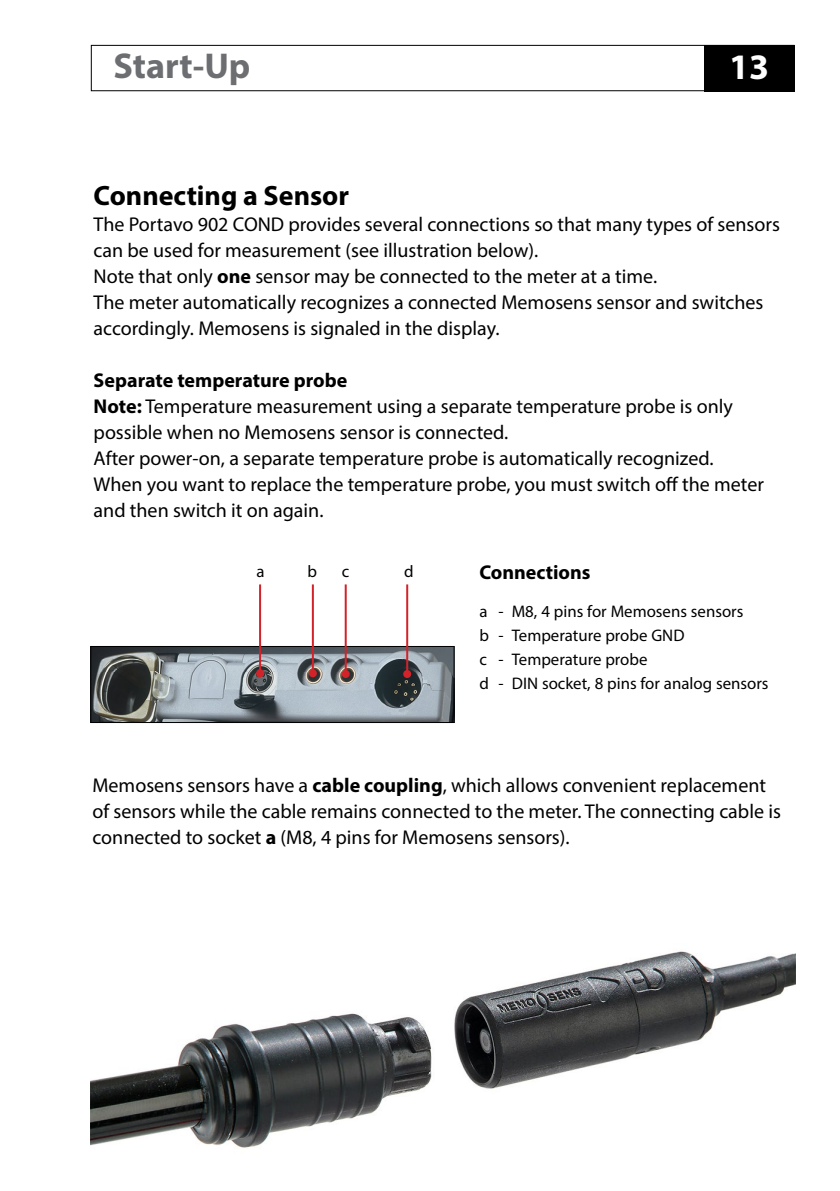
<style>
.page{position:relative;width:840px;height:1191px;background:#fff}
.page>*{position:absolute;margin:0;border:0;box-sizing:border-box;transform-origin:0 0}
.Kolumne_grau{font:700 36px "Myriad Pro";color:#6d6e71}
.Seitenzahl{font:700 36px "Myriad Pro";color:#fff}
.Kapitel_2__fett{font:700 28px "Myriad Pro";color:#000}
.t1{font:20px/26px "Myriad Pro";color:#000}
.Normal_fett{font:700 20px "Myriad Pro";color:#000}
.Bildtext{font:16.8px "Myriad Pro";color:#000}
.s1{font-weight:700}
</style>
<div class="page">
<img style="left:90px;top:951px;width:705px;height:197px">
<div style="left:91px;top:45px;width:703px;height:46px;border:1px solid #000"></div>
<div style="left:703px;top:45px;width:91px;height:46px;background:#000"></div>
<img style="left:92px;top:648px;width:360px;height:73px">
<div style="left:90px;top:646px;width:364px;height:77px;border:1px solid #000"></div>
<hr style="left:344px;top:584px;width:2px;height:90px;background:#d2232a">
<div style="left:341px;top:670px;width:8px;height:8px;background:#d2232a;border-radius:50%"></div>
<hr style="left:406px;top:584px;width:2px;height:90px;background:#d2232a">
<div style="left:403px;top:670px;width:8px;height:8px;background:#d2232a;border-radius:50%"></div>
<hr style="left:312px;top:584px;width:2px;height:89px;background:#d2232a">
<div style="left:309px;top:669px;width:8px;height:8px;background:#d2232a;border-radius:50%"></div>
<hr style="left:259px;top:584px;width:2px;height:89px;background:#d2232a">
<div style="left:256px;top:669px;width:8px;height:8px;background:#d2232a;border-radius:50%"></div>
<p class="Kolumne_grau" style="left:113px;top:42px;width:138px">Start-Up</p>
<p class="Seitenzahl" style="left:728px;top:44px;width:41px">13</p>
<p class="Kapitel_2__fett" style="left:94px;top:178px;width:257px">Connecting a Sensor</p>
<p class="t1" style="left:94px;top:211px;width:687px">The Portavo 902 COND provides several connections so that many types of sensors can be used for measurement (see illustration below).<br>Note that only <span class="s1">one</span> sensor may be connected to the meter at a time.</p>
<p class="t1" style="left:94px;top:289px;width:671px">The meter automatically recognizes a connected Memosens sensor and switches accordingly. Memosens is signaled in the display.</p>
<p class="Normal_fett" style="left:94px;top:367px;width:255px">Separate temperature probe</p>
<p class="t1" style="left:94px;top:393px;width:640px"><span class="s1">Note:</span> Temperature measurement using a separate temperature probe is only possible when no Memosens sensor is connected.</p>
<p class="t1" style="left:94px;top:445px;width:671px">After power-on, a separate temperature probe is automatically recognized.<br>When you want to replace the temperature probe, you must switch off the meter and then switch it on again.</p>
<p class="Bildtext" style="left:256px;top:560px;width:10px">a</p>
<p class="Bildtext" style="left:307px;top:560px;width:11px">b</p>
<p class="Bildtext" style="left:341px;top:560px;width:9px">c</p>
<p class="Bildtext" style="left:404px;top:560px;width:11px">d</p>
<p class="Normal_fett" style="left:479px;top:559px;width:113px">Connections</p>
<p class="Bildtext" style="left:479px;top:601px;width:26px">a -</p>
<p class="Bildtext" style="left:511px;top:601px;width:233px">M8, 4 pins for Memosens sensors</p>
<p class="Bildtext" style="left:479px;top:625px;width:26px">b -</p>
<p class="Bildtext" style="left:511px;top:625px;width:174px">Temperature probe GND</p>
<p class="Bildtext" style="left:479px;top:649px;width:26px">c -</p>
<p class="Bildtext" style="left:511px;top:649px;width:137px">Temperature probe</p>
<p class="Bildtext" style="left:479px;top:672px;width:26px">d -</p>
<p class="Bildtext" style="left:511px;top:672px;width:258px">DIN socket, 8 pins for analog sensors</p>
<p class="t1" style="left:92px;top:772px;width:689px">Memosens sensors have a <span class="s1">cable coupling</span>, which allows convenient replacement of sensors while the cable remains connected to the meter. The connecting cable is connected to socket <span class="s1">a</span> (M8, 4 pins for Memosens sensors).</p>
</div>
